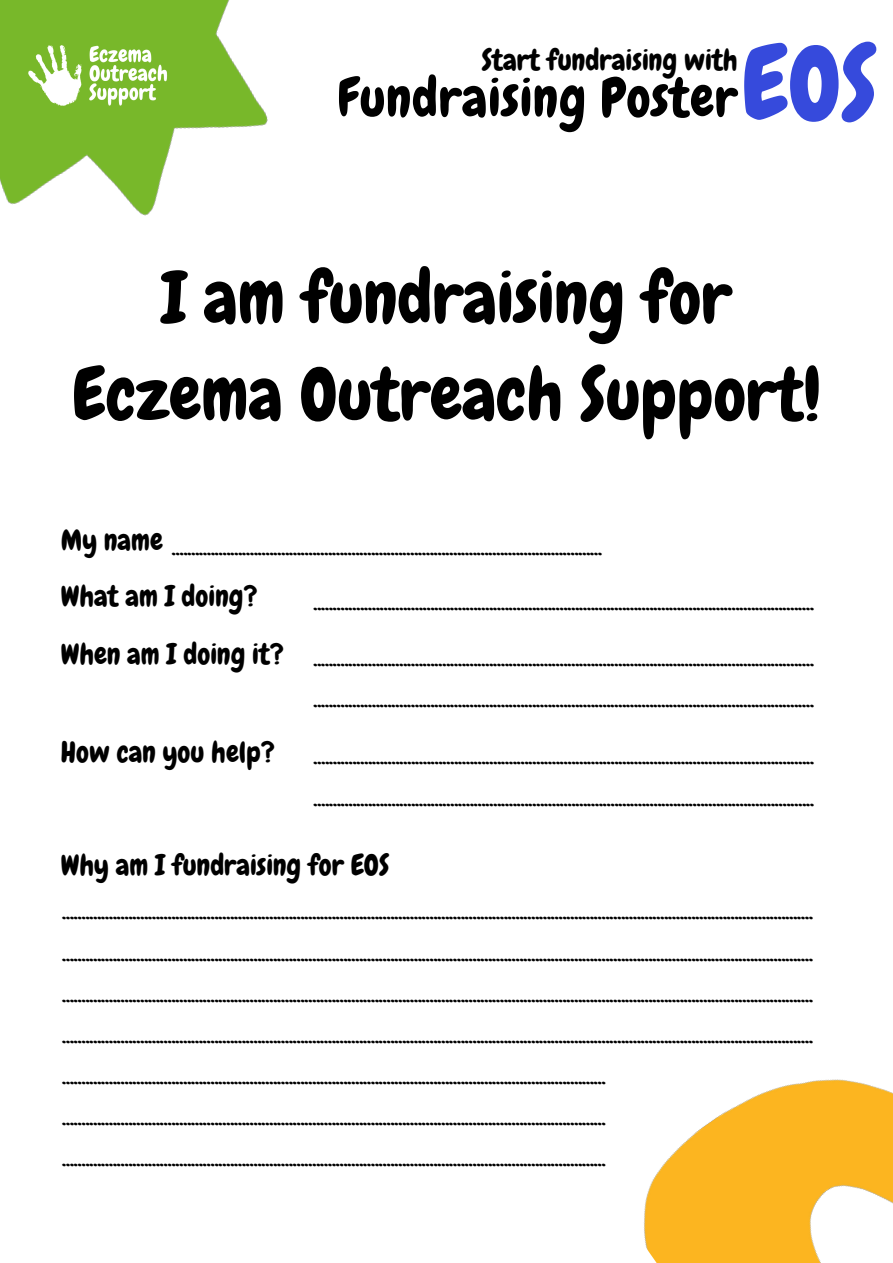
<style>
.page{position:relative;width:893px;height:1263px;background:#fff}
.page>*{position:absolute;margin:0;border:0;box-sizing:border-box;transform-origin:0 0}
.t1{font:100.95px "Chewy";color:#364adc}
.t2{font:72px "Chewy";color:#000}
.t3{font:53.25px "Chewy";letter-spacing:.015em;color:#000}
.t4{font:29.1px "Chewy";color:#000}
.t5{font:28.8px/56.8px "Chewy";color:#000}
.t6{font:21.6px/41.1px "Chewy";color:#000}
</style>
<div class="page">
<img style="left:0;top:0;width:268px;height:216px">
<img style="left:644px;top:1079px;width:249px;height:184px">
<img style="left:5px;top:11px;width:185px;height:130px">
<h3 class="t4" style="left:482px;top:42px;width:257px">Start fundraising with</h3>
<h1 class="t1" style="left:742px;top:20px;width:137px">EOS</h1>
<h3 class="t3" style="left:337px;top:64px;width:401px">Fundraising Poster</h3>
<h2 class="t2" style="left:161px;top:252px;width:572px">I am fundraising for</h2>
<h2 class="t2" style="left:72px;top:349px;width:750px">Eczema Outreach Support!</h2>
<h3 class="t5" style="left:61px;top:512px;width:224px">My name<br>What am I doing?<br>When am I doing it?</h3>
<p class="t6" style="left:172px;top:527px;width:432px">..............................................................................................................</p>
<p class="t6" style="left:313px;top:583px;width:502px">................................................................................................................................</p>
<p class="t6" style="left:313px;top:638px;width:502px;line-height:41.5px">................................................................................................................................ ................................................................................................................................</p>
<h3 class="t5" style="left:61px;top:723px;width:216px">How can you help?</h3>
<p class="t6" style="left:314px;top:736px;width:502px;line-height:41.5px">................................................................................................................................ ................................................................................................................................</p>
<h3 class="t5" style="left:61px;top:837px;width:330px">Why am I fundraising for EOS</h3>
<p class="t6" style="left:62px;top:891px;width:752px">................................................................................................................................................................................................ ................................................................................................................................................................................................ ................................................................................................................................................................................................ ................................................................................................................................................................................................ ........................................................................................................................................... ........................................................................................................................................... ...........................................................................................................................................</p>
</div>
